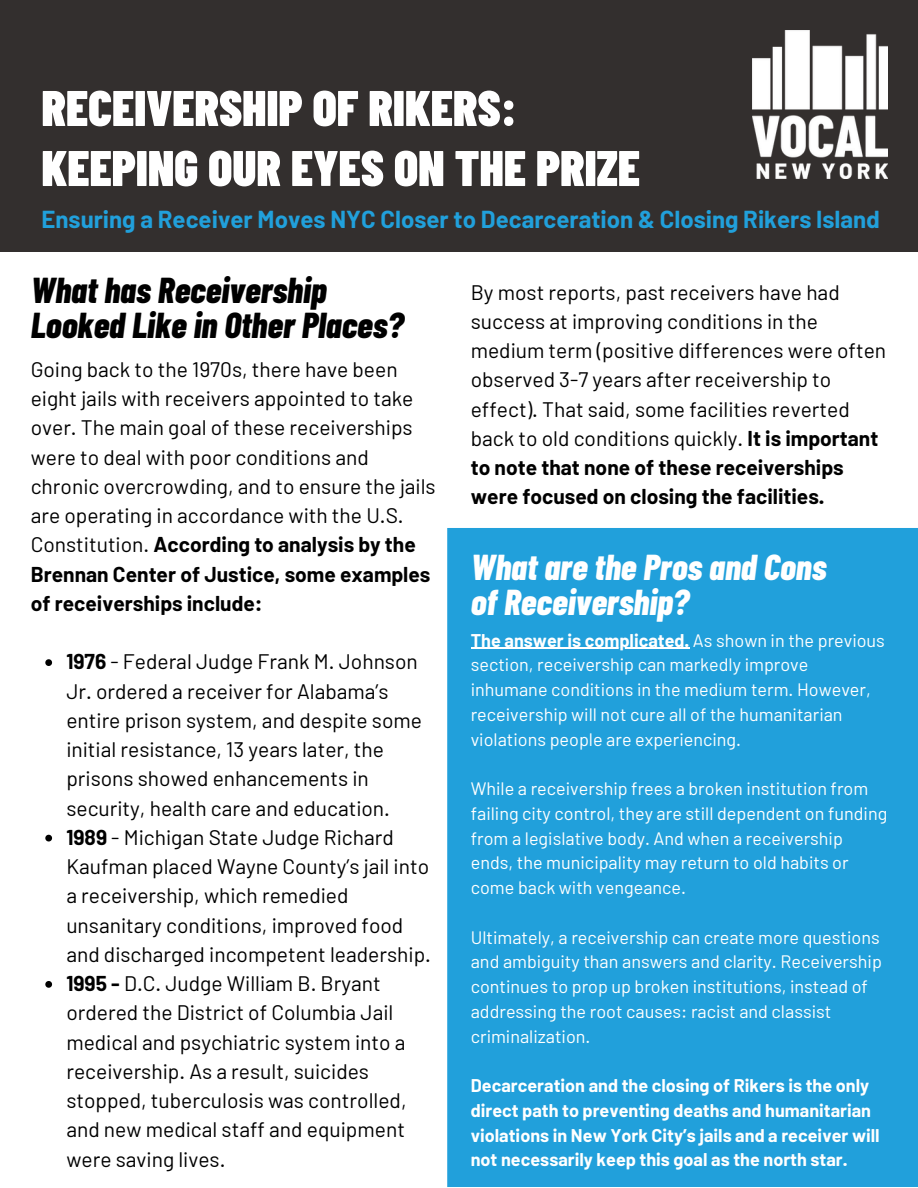
<style>
.page{position:relative;width:918px;height:1188px;background:#fff}
.page>*{position:absolute;margin:0;border:0;box-sizing:border-box;transform-origin:0 0}
.t1{font:900 49.95px "Barlow Condensed";color:#fff}
.t2{font:italic 800 36px/34.8px "Barlow Condensed";color:#000}
.t3{font:italic 800 36px "Barlow Condensed";color:#fff}
.t4{font:700 24px "Barlow";color:#21a0db}
.t5{font:21px/29.2px "Barlow";color:#000}
.t6{font:18px/24.8px "Barlow";color:#fff}
.t7{font:700 18px/24.8px "Barlow";color:#fff}
.s1{font-weight:700}
</style>
<div class="page">
<div style="left:0;top:0;width:918px;height:251px;background:#332f2e"></div>
<img style="left:753px;top:31px;width:135px;height:147px">
<div style="left:447px;top:528px;width:470px;height:659px;background:#21a0db"></div>
<hr style="left:471px;top:648px;width:218px;height:1px;background:#fff">
<svg style="left:45px;top:659px;width:7px;height:7px"></svg>
<svg style="left:45px;top:835px;width:7px;height:6px"></svg>
<svg style="left:45px;top:981px;width:7px;height:7px"></svg>
<p class="t1" style="left:41px;top:76px;width:477px">RECEIVERSHIP OF RIKERS:</p>
<p class="t1" style="left:41px;top:136px;width:600px">KEEPING OUR EYES ON THE PRIZE</p>
<p class="t4" style="left:41px;top:204px;width:840px">Ensuring a Receiver Moves NYC Closer to Decarceration &amp; Closing Rikers Island</p>
<p class="t2" style="left:31px;top:272px;width:375px">What has Receivership<br>Looked Like in Other Places?</p>
<p class="t5" style="left:31px;top:354px;width:407px">Going back to the 1970s, there have been eight jails with receivers appointed to take over. The main goal of these receiverships were to deal with poor conditions and chronic overcrowding, and to ensure the jails are operating in accordance with the U.S.<br>Constitution. <span class="s1">According to analysis by the Brennan Center of Justice, some examples of receiverships include:</span></p>
<p class="t5" style="left:66px;top:646px;width:357px"><span class="s1">1976</span> - Federal Judge Frank M. Johnson Jr. ordered a receiver for Alabama’s entire prison system, and despite some initial resistance, 13 years later, the prisons showed enhancements in security, health care and education.</p>
<p class="t5" style="left:66px;top:822px;width:366px"><span class="s1">1989</span> - Michigan State Judge Richard Kaufman placed Wayne County’s jail into a receivership, which remedied unsanitary conditions, improved food and discharged incompetent leadership.</p>
<p class="t5" style="left:66px;top:968px;width:342px"><span class="s1">1995 -</span> D.C. Judge William B. Bryant ordered the District of Columbia Jail medical and psychiatric system into a receivership. As a result, suicides stopped, tuberculosis was controlled, and new medical staff and equipment were saving lives.</p>
<p class="t5" style="left:471px;top:277px;width:417px">By most reports, past receivers have had success at improving conditions in the medium term (positive differences were often observed 3-7 years after receivership to effect). That said, some facilities reverted back to old conditions quickly. <span class="s1">It is important to note that none of these receiverships were focused on closing the facilities.</span></p>
<p class="t3" style="left:471px;top:544px;width:357px">What are the Pros and Cons</p>
<p class="t3" style="left:471px;top:579px;width:220px">of Receivership?</p>
<p class="t6" style="left:471px;top:627px;width:416px"><span class="s1">The answer is complicated.</span> As shown in the previous section, receivership can markedly improve inhumane conditions in the medium term. However, receivership will not cure all of the humanitarian violations people are experiencing.</p>
<p class="t6" style="left:471px;top:775px;width:418px">While a receivership frees a broken institution from failing city control, they are still dependent on funding from a legislative body. And when a receivership ends, the municipality may return to old habits or come back with vengeance.</p>
<p class="t6" style="left:471px;top:924px;width:413px">Ultimately, a receivership can create more questions and ambiguity than answers and clarity. Receivership continues to prop up broken institutions, instead of addressing the root causes: racist and classist criminalization.</p>
<p class="t7" style="left:471px;top:1072px;width:411px">Decarceration and the closing of Rikers is the only direct path to preventing deaths and humanitarian violations in New York City’s jails and a receiver will not necessarily keep this goal as the north star.</p>
</div>
